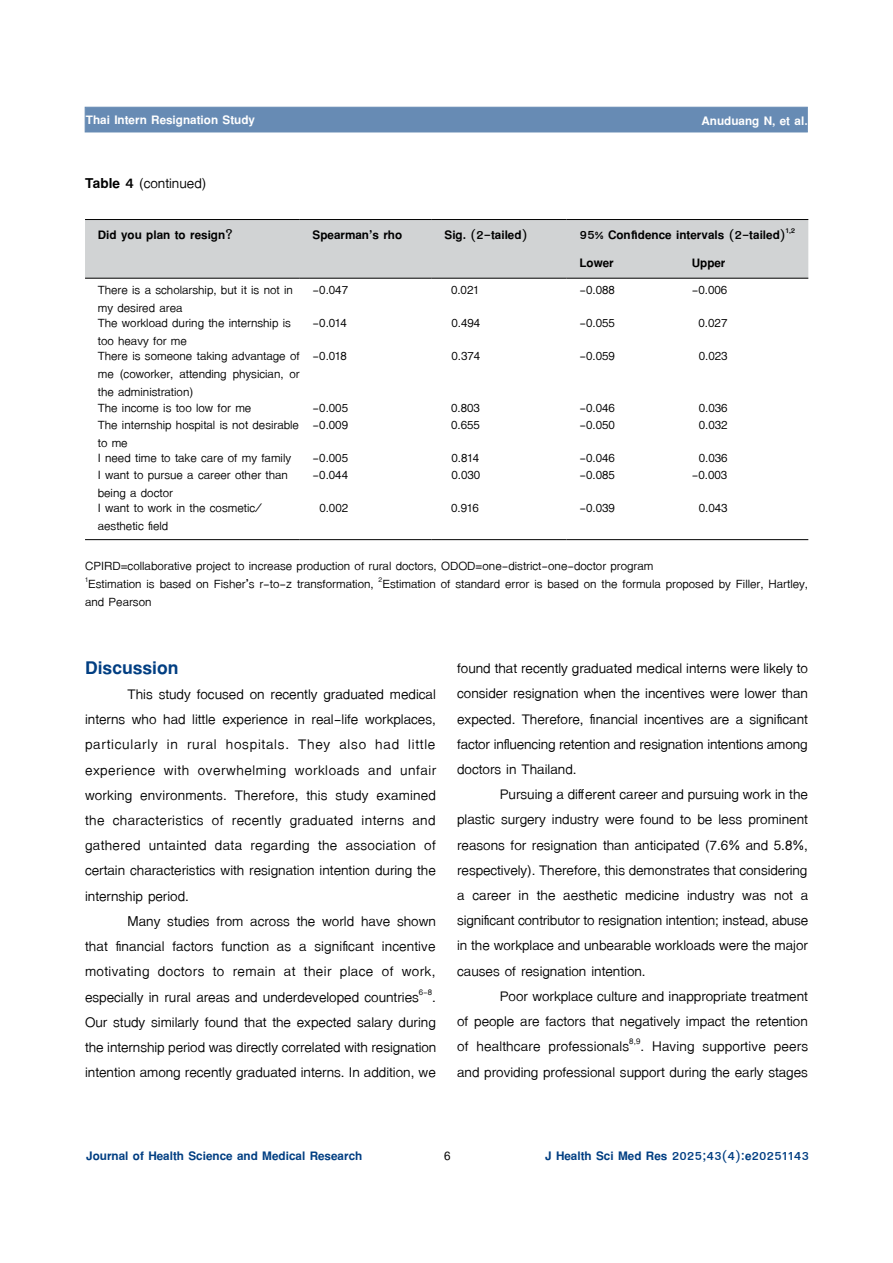
<style>
.page{position:relative;width:893px;height:1263px;background:#fff}
.page>*{position:absolute;margin:0;border:0;box-sizing:border-box;transform-origin:0 0}
.t1{font:700 27px "TF Lanna";color:#013e82}
.t2{font:21px/25.2px "TF Lanna";color:#000;text-align:justify}
.t3{font:18px/18px "TF Lanna";color:#000}
.t4{font:700 18px/28px "TF Lanna";color:#000}
.t5{font:700 18px "TF Lanna";color:#013e82}
.t6{font:700 18px "TF Lanna";color:#fff}
.t7{font:700 18px "Cordia UPC";color:#000}
.s1{font-weight:700}
</style>
<div class="page">
<div style="left:85px;top:107px;width:723px;height:25px;background:#678bb4"></div>
<div style="left:85px;top:220px;width:723px;height:58px;background:#d1d3d4"></div>
<hr style="left:85px;top:219px;width:215px;height:1px;background:#000">
<hr style="left:300px;top:219px;width:132px;height:1px;background:#000">
<hr style="left:432px;top:219px;width:135px;height:1px;background:#000">
<hr style="left:567px;top:219px;width:112px;height:1px;background:#000">
<hr style="left:679px;top:219px;width:129px;height:1px;background:#000">
<hr style="left:85px;top:539px;width:215px;height:1px;background:#000">
<hr style="left:300px;top:539px;width:132px;height:1px;background:#000">
<hr style="left:432px;top:539px;width:135px;height:1px;background:#000">
<hr style="left:567px;top:539px;width:112px;height:1px;background:#000">
<hr style="left:679px;top:539px;width:129px;height:1px;background:#000">
<hr style="left:85px;top:278px;width:215px;height:1px;background:#000">
<hr style="left:300px;top:278px;width:132px;height:1px;background:#000">
<hr style="left:432px;top:278px;width:135px;height:1px;background:#000">
<hr style="left:567px;top:278px;width:112px;height:1px;background:#000">
<hr style="left:679px;top:278px;width:129px;height:1px;background:#000">
<p class="t6" style="left:86px;top:109px;width:171px">Thai Intern Resignation Study</p>
<p class="t6" style="left:701px;top:109px;width:108px">Anuduang N, et al.</p>
<p class="t2" style="left:85px;top:171px;width:123px"><span class="s1">Table 4</span> (continued)</p>
<p class="t4" style="left:98px;top:221px;width:137px">Did you plan to resign?</p>
<p class="t4" style="left:313px;top:221px;width:91px">Spearman’s rho</p>
<p class="t4" style="left:445px;top:221px;width:84px">Sig. (2-tailed)</p>
<p class="t4" style="left:579px;top:221px;width:218px">95% Confidence intervals (2-tailed)<sup>1,2<br></sup>Lower</p>
<p class="t4" style="left:692px;top:249px;width:35px">Upper</p>
<p class="t3" style="left:98px;top:281px;width:197px">There is a scholarship, but it is not in my desired area</p>
<p class="t3" style="left:313px;top:281px;width:37px">-0.047</p>
<p class="t3" style="left:451px;top:281px;width:29px">0.021</p>
<p class="t3" style="left:579px;top:281px;width:37px">-0.088</p>
<p class="t3" style="left:692px;top:281px;width:37px">-0.006</p>
<p class="t3" style="left:98px;top:314px;width:195px">The workload during the internship is too heavy for me</p>
<p class="t3" style="left:313px;top:314px;width:36px">-0.014</p>
<p class="t3" style="left:451px;top:314px;width:30px">0.494</p>
<p class="t3" style="left:579px;top:314px;width:37px">-0.055</p>
<p class="t3" style="left:699px;top:314px;width:30px">0.027</p>
<p class="t3" style="left:98px;top:347px;width:203px;text-align:justify">There is someone taking advantage of me (coworker, attending physician, or the administration)</p>
<p class="t3" style="left:313px;top:347px;width:36px">-0.018</p>
<p class="t3" style="left:451px;top:347px;width:30px">0.374</p>
<p class="t3" style="left:579px;top:347px;width:37px">-0.059</p>
<p class="t3" style="left:699px;top:347px;width:30px">0.023</p>
<p class="t3" style="left:98px;top:399px;width:155px">The income is too low for me</p>
<p class="t3" style="left:313px;top:399px;width:37px">-0.005</p>
<p class="t3" style="left:451px;top:399px;width:30px">0.803</p>
<p class="t3" style="left:579px;top:399px;width:37px">-0.046</p>
<p class="t3" style="left:699px;top:399px;width:30px">0.036</p>
<p class="t3" style="left:98px;top:416px;width:203px">The internship hospital is not desirable to me</p>
<p class="t3" style="left:313px;top:416px;width:37px">-0.009</p>
<p class="t3" style="left:451px;top:416px;width:30px">0.655</p>
<p class="t3" style="left:579px;top:416px;width:37px">-0.050</p>
<p class="t3" style="left:699px;top:416px;width:30px">0.032</p>
<p class="t3" style="left:98px;top:449px;width:252px">I need time to take care of my family -0.005</p>
<p class="t3" style="left:451px;top:449px;width:29px">0.814</p>
<p class="t3" style="left:579px;top:449px;width:37px">-0.046</p>
<p class="t3" style="left:699px;top:449px;width:30px">0.036</p>
<p class="t3" style="left:98px;top:466px;width:192px">I want to pursue a career other than being a doctor</p>
<p class="t3" style="left:313px;top:466px;width:37px">-0.044</p>
<p class="t3" style="left:451px;top:466px;width:30px">0.030</p>
<p class="t3" style="left:579px;top:466px;width:37px">-0.085</p>
<p class="t3" style="left:692px;top:466px;width:37px">-0.003</p>
<p class="t3" style="left:98px;top:499px;width:164px">I want to work in the cosmetic/ aesthetic field</p>
<p class="t3" style="left:319px;top:499px;width:30px">0.002</p>
<p class="t3" style="left:451px;top:499px;width:29px">0.916</p>
<p class="t3" style="left:579px;top:499px;width:37px">-0.039</p>
<p class="t3" style="left:699px;top:499px;width:30px">0.043</p>
<p class="t3" style="left:85px;top:557px;width:725px">CPIRD=collaborative project to increase production of rural doctors, ODOD=one-district-one-doctor program<br><sup>1</sup>Estimation is based on Fisher’s r-to-z transformation, <sup>2</sup>Estimation of standard error is based on the formula proposed by Filler, Hartley, and Pearson</p>
<p class="t1" style="left:85px;top:651px;width:95px">Discussion</p>
<p class="t2" style="left:85px;top:682px;width:353px;text-indent:43px">This study focused on recently graduated medical interns who had little experience in real-life workplaces, particularly in rural hospitals. They also had little experience with overwhelming workloads and unfair working environments. Therefore, this study examined the characteristics of recently graduated interns and gathered untainted data regarding the association of certain characteristics with resignation intention during the internship period.</p>
<p class="t2" style="left:85px;top:909px;width:353px;text-indent:43px">Many studies from across the world have shown that financial factors function as a significant incentive motivating doctors to remain at their place of work, especially in rural areas and underdeveloped countries<sup>6-8</sup>.<br>Our study similarly found that the expected salary during the internship period was directly correlated with resignation intention among recently graduated interns. In addition, we</p>
<p class="t2" style="left:457px;top:656px;width:352px">found that recently graduated medical interns were likely to consider resignation when the incentives were lower than expected. Therefore, financial incentives are a significant factor influencing retention and resignation intentions among doctors in Thailand.</p>
<p class="t2" style="left:457px;top:782px;width:353px;text-indent:43px">Pursuing a different career and pursuing work in the plastic surgery industry were found to be less prominent reasons for resignation than anticipated (7.6% and 5.8%, respectively). Therefore, this demonstrates that considering a career in the aesthetic medicine industry was not a significant contributor to resignation intention; instead, abuse in the workplace and unbearable workloads were the major causes of resignation intention.</p>
<p class="t2" style="left:457px;top:983px;width:352px;text-indent:43px">Poor workplace culture and inappropriate treatment of people are factors that negatively impact the retention of healthcare professionals<sup>8,9</sup>. Having supportive peers and providing professional support during the early stages</p>
<p class="t5" style="left:86px;top:1145px;width:277px">Journal of Health Science and Medical Research</p>
<p class="t7" style="left:444px;top:1145px;width:8px">6</p>
<p class="t5" style="left:545px;top:1145px;width:266px">J Health Sci Med Res 2025;43(4):e20251143</p>
</div>
